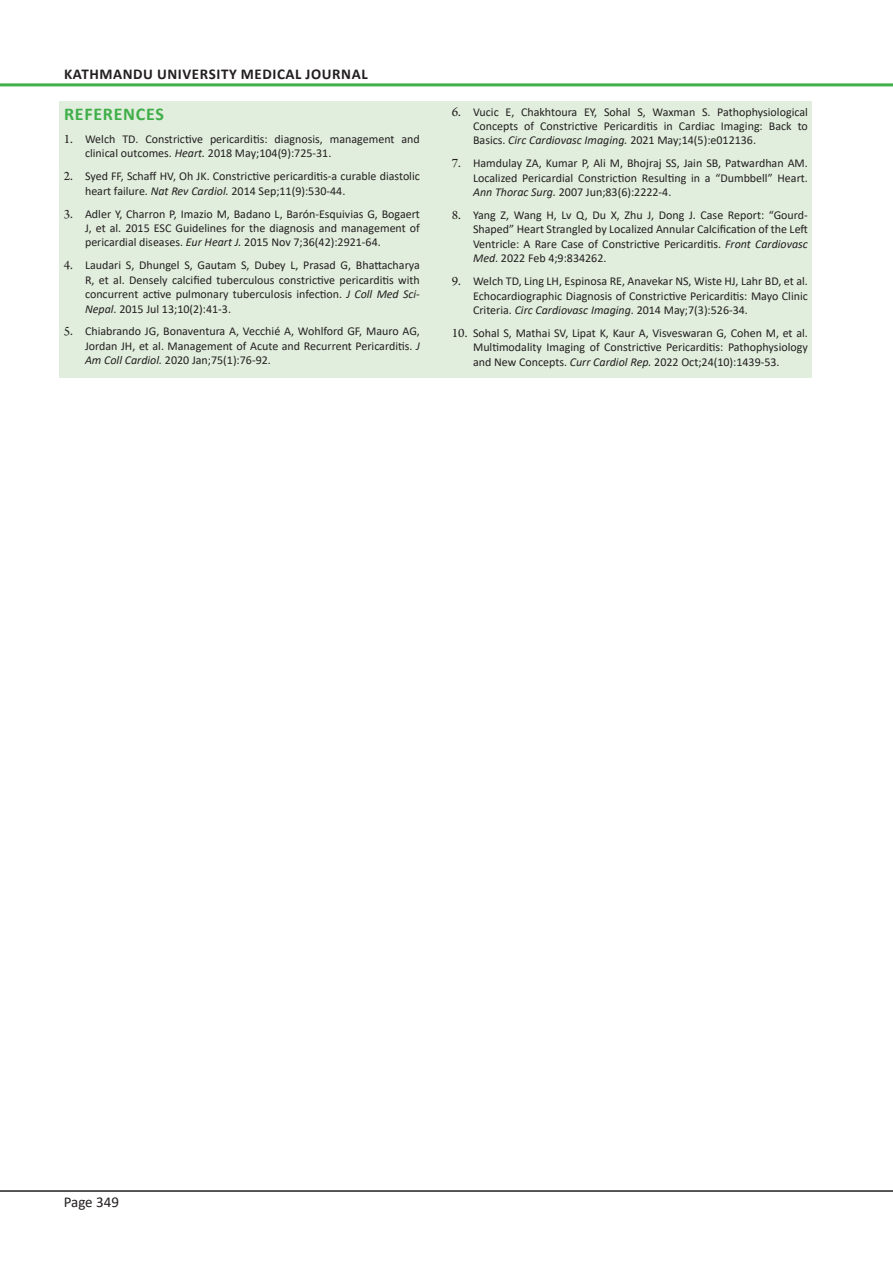
<style>
.page{position:relative;width:893px;height:1263px;background:#fff}
.page>*{position:absolute;margin:0;border:0;box-sizing:border-box;transform-origin:0 0}
.Heading_2_-_Sub_head{font:700 18px "Calibri";letter-spacing:.04em;color:#40ae49}
.t1{font:700 15px "Calibri";letter-spacing:.04em;color:#231f20}
.t2{font:15px "Calibri";color:#231f20}
.Refrence_Text{font:12px/14.4px "Calibri";color:#231f20;text-align:justify}
.s1{font-family:"Arno Pro";font-size:13.5px}
.s2{font-style:italic}
</style>
<div class="page">
<hr style="left:0;top:1190px;width:893px;height:2px;background:#231f20">
<hr style="left:0;top:83px;width:893px;height:3px;background:#40ae49">
<div style="left:60px;top:101px;width:752px;height:276px;background:#e1eedd"></div>
<p class="t1" style="left:64px;top:63px;width:305px">KATHMANDU UNIVERSITY MEDICAL JOURNAL</p>
<p class="Heading_2_-_Sub_head" style="left:64px;top:101px;width:101px">REFERENCES</p>
<p class="Refrence_Text" style="left:85px;top:131px;width:336px;text-indent:-21px"><span class="s1">1.</span> Welch TD. Constrictive pericarditis: diagnosis, management and clinical outcomes. <span class="s2">Heart.</span> 2018 May;104(9):725-31.</p>
<p class="Refrence_Text" style="left:85px;top:169px;width:336px;text-indent:-21px"><span class="s1">2.</span> Syed FF, Schaff HV, Oh JK. Constrictive pericarditis-a curable diastolic heart failure. <span class="s2">Nat Rev Cardiol.</span> 2014 Sep;11(9):530-44.</p>
<p class="Refrence_Text" style="left:85px;top:206px;width:336px;text-indent:-21px"><span class="s1">3.</span> Adler Y, Charron P, Imazio M, Badano L, Barón-Esquivias G, Bogaert J, et al. 2015 ESC Guidelines for the diagnosis and management of pericardial diseases. <span class="s2">Eur Heart J.</span> 2015 Nov 7;36(42):2921-64.</p>
<p class="Refrence_Text" style="left:85px;top:258px;width:336px;text-indent:-21px"><span class="s1">4.</span> Laudari S, Dhungel S, Gautam S, Dubey L, Prasad G, Bhattacharya R, et al. Densely calcified tuberculous constrictive pericarditis with concurrent active pulmonary tuberculosis infection. <span class="s2">J Coll Med Sci-Nepal</span>. 2015 Jul 13;10(2):41-3.</p>
<p class="Refrence_Text" style="left:85px;top:324px;width:336px;text-indent:-21px"><span class="s1">5.</span> Chiabrando JG, Bonaventura A, Vecchié A, Wohlford GF, Mauro AG, Jordan JH, et al. Management of Acute and Recurrent Pericarditis. <span class="s2">J Am Coll Cardiol.</span> 2020 Jan;75(1):76-92.</p>
<p class="Refrence_Text" style="left:473px;top:104px;width:336px;text-indent:-21px"><span class="s1">6.</span> Vucic E, Chakhtoura EY, Sohal S, Waxman S. Pathophysiological Concepts of Constrictive Pericarditis in Cardiac Imaging: Back to Basics. <span class="s2">Circ Cardiovasc Imaging.</span> 2021 May;14(5):e012136.</p>
<p class="Refrence_Text" style="left:473px;top:156px;width:336px;text-indent:-21px"><span class="s1">7.</span> Hamdulay ZA, Kumar P, Ali M, Bhojraj SS, Jain SB, Patwardhan AM.<br>Localized Pericardial Constriction Resulting in a “Dumbbell” Heart.<br><span class="s2">Ann Thorac Surg.</span> 2007 Jun;83(6):2222-4.</p>
<p class="Refrence_Text" style="left:473px;top:207px;width:336px;text-indent:-21px"><span class="s1">8.</span> Yang Z, Wang H, Lv Q, Du X, Zhu J, Dong J. Case Report: “Gourd-Shaped” Heart Strangled by Localized Annular Calcification of the Left Ventricle: A Rare Case of Constrictive Pericarditis. <span class="s2">Front Cardiovasc Med</span>. 2022 Feb 4;9:834262.</p>
<p class="Refrence_Text" style="left:473px;top:274px;width:336px;text-indent:-21px"><span class="s1">9.</span> Welch TD, Ling LH, Espinosa RE, Anavekar NS, Wiste HJ, Lahr BD, et al.<br>Echocardiographic Diagnosis of Constrictive Pericarditis: Mayo Clinic Criteria. <span class="s2">Circ Cardiovasc Imaging</span>. 2014 May;7(3):526-34.</p>
<p class="Refrence_Text" style="left:473px;top:325px;width:336px;text-indent:-21px"><span class="s1">10.</span> Sohal S, Mathai SV, Lipat K, Kaur A, Visveswaran G, Cohen M, et al.<br>Multimodality Imaging of Constrictive Pericarditis: Pathophysiology and New Concepts. <span class="s2">Curr Cardiol Rep.</span> 2022 Oct;24(10):1439-53.</p>
<p class="t2" style="left:64px;top:1192px;width:57px">Page 349</p>
</div>
